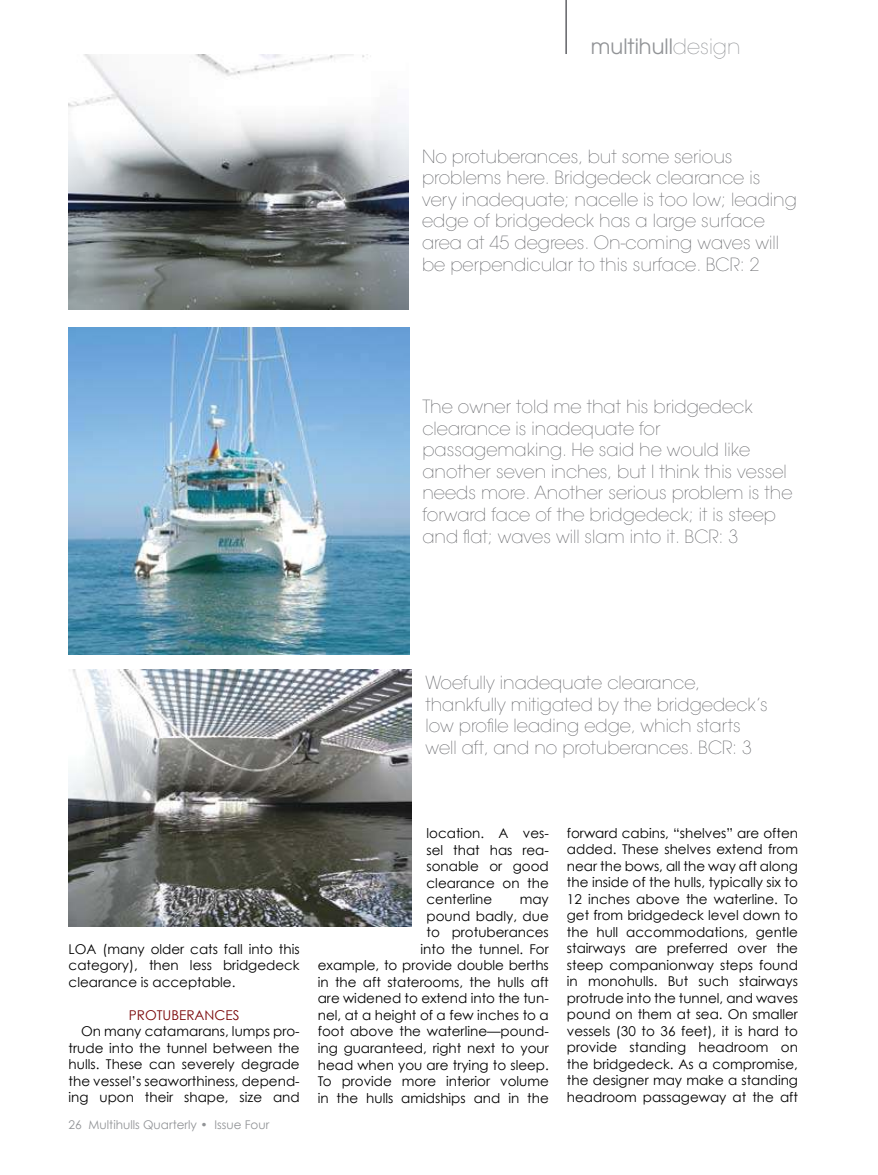
<style>
.page{position:relative;width:878px;height:1175px;background:#fff}
.page>*{position:absolute;margin:0;border:0;box-sizing:border-box;transform-origin:0 0}
.t1{font:21px "Avant Garde";color:#929497}
.t2{font:200 18px/21.6px "Avant Garde";color:#626367}
.t3{font:13.5px/16.5px "Century Gothic";color:#000;text-align:justify}
.t4{font:13.5px "Century Gothic";color:#7a0608}
.t5{font:12px "Century Gothic";color:#929497}
.s1{font-weight:200}
</style>
<div class="page">
<hr style="left:565px;top:0;width:2px;height:54px;background:#626367">
<img style="left:69px;top:54px;width:339px;height:255px">
<img style="left:69px;top:328px;width:340px;height:326px">
<img style="left:69px;top:669px;width:342px;height:257px">
<h1 class="t1" style="left:591px;top:34px;width:151px">multihull<span class="s1">design</span></h1>
<p class="t2" style="left:422px;top:147px;width:376px">No protuberances, but some serious problems here. Bridgedeck clearance is very inadequate; nacelle is too low; leading edge of bridgedeck has a large surface area at 45 degrees. On-coming waves will be perpendicular to this surface. BCR: 2</p>
<p class="t2" style="left:422px;top:398px;width:371px">The owner told me that his bridgedeck clearance is inadequate for passagemaking. He said he would like another seven inches, but I think this vessel needs more. Another serious problem is the forward face of the bridgedeck; it is steep and flat; waves will slam into it. BCR: 3</p>
<h2 class="t2" style="left:425px;top:674px;width:344px">Woefully inadequate clearance, thankfully mitigated by the bridgedeck’s low profile leading edge, which starts well aft, and no protuberances. BCR: 3</h2>
<p class="t3" style="left:69px;top:941px;width:233px">lOa (many older cats fall into this category), then less bridgedeck clearance is acceptable.</p>
<p class="t4" style="left:129px;top:1009px;width:112px">PrOTUBeraNceS</p>
<p class="t3" style="left:69px;top:1024px;width:233px;text-indent:12px">On many catamarans, lumps pro&shy;trude into the tunnel between the hulls. These can severely degrade the vessel’s seaworthiness, depend&shy;ing upon their shape, size and</p>
<p class="t5" style="left:69px;top:1117px;width:202px">26 Multihulls Quarterly • Issue Four</p>
<p class="t3" style="left:426px;top:826px;width:124px">location. a ves&shy;sel that has rea&shy;sonable or good clearance on the centerline</p>
<p class="t3" style="left:318px;top:892px;width:233px;text-align:right">may<br>pound badly, due<br>to protuberances<br>into the tunnel. For<br>example, to provide double berths in the aft staterooms, the hulls aft are widened to extend into the tun&shy;nel, at a height of a few inches to a foot above the waterline—pound&shy;ing guaranteed, right next to your head when you are trying to sleep.<br>To provide more interior volume in the hulls amidships and in the</p>
<p class="t3" style="left:567px;top:826px;width:233px">forward cabins, “shelves” are often added. These shelves extend from near the bows, all the way aft along the inside of the hulls, typically six to 12 inches above the waterline. To get from bridgedeck level down to the hull accommodations, gentle stairways are preferred over the steep companionway steps found in monohulls. But such stairways protrude into the tunnel, and waves pound on them at sea. On smaller vessels (30 to 36 feet), it is hard to provide standing headroom on the bridgedeck. as a compromise, the designer may make a standing headroom passageway at the aft</p>
</div>
